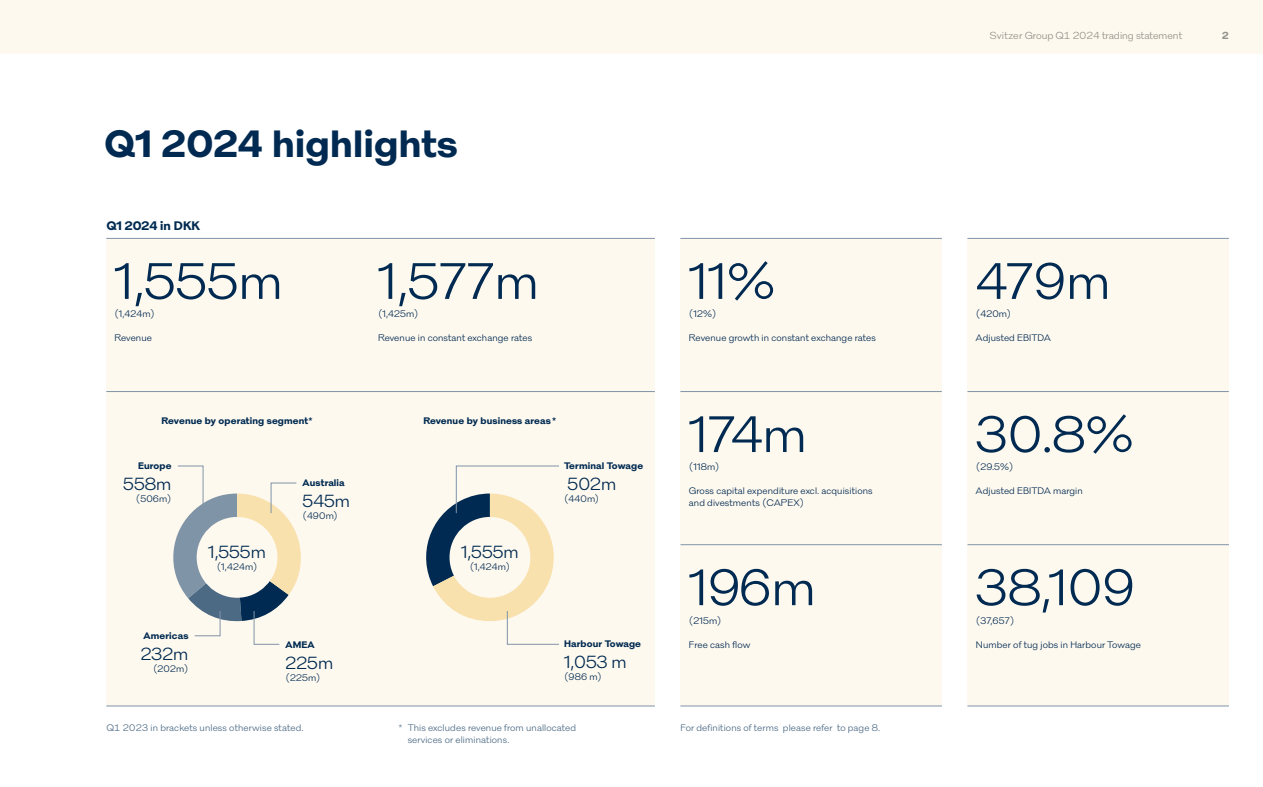
<style>
.page{position:relative;width:1263px;height:787px;background:#fff}
.page>*{position:absolute;margin:0;border:0;box-sizing:border-box;transform-origin:0 0}
.t1{font:52.5px "Svitzer Prop";color:#002a51}
.t2{font:700 39px "Svitzer Prop";letter-spacing:.01em;color:#002a51}
.t3{font:18px "Svitzer Prop";color:#002a51}
.t4{font:700 12.75px "Svitzer Prop";color:#002a51}
.t5{font:10.5px "Svitzer Tab";color:#91928b}
.t6{font:700 10.5px "Svitzer Tab";color:#91928b}
.t7{font:9.75px/12px "Svitzer Prop";letter-spacing:.015em;color:#002a51}
.t8{font:9.75px/12px "Svitzer Tab";letter-spacing:.015em;color:#4d6a85}
.t9{font:700 9.75px "Svitzer Prop";letter-spacing:.015em;color:#002a51}
</style>
<div class="page">
<div style="left:106px;top:238px;width:549px;height:468px;background:#fef9ef"></div>
<div style="left:680px;top:238px;width:262px;height:468px;background:#fef9ef"></div>
<div style="left:967px;top:238px;width:262px;height:468px;background:#fef9ef"></div>
<hr style="left:680px;top:238px;width:262px;height:1px;background:#8094a8">
<hr style="left:967px;top:238px;width:262px;height:1px;background:#8094a8">
<hr style="left:680px;top:391px;width:262px;height:1px;background:#8094a8">
<hr style="left:967px;top:391px;width:262px;height:1px;background:#8094a8">
<hr style="left:680px;top:544px;width:262px;height:1px;background:#8094a8">
<hr style="left:967px;top:544px;width:262px;height:1px;background:#8094a8">
<hr style="left:106px;top:238px;width:549px;height:1px;background:#8094a8">
<hr style="left:106px;top:391px;width:549px;height:1px;background:#8094a8">
<hr style="left:106px;top:705px;width:549px;height:1px;background:#8094a8">
<hr style="left:967px;top:705px;width:262px;height:1px;background:#8094a8">
<hr style="left:680px;top:705px;width:262px;height:1px;background:#8094a8">
<svg style="left:173px;top:465px;width:128px;height:179px"></svg>
<svg style="left:426px;top:465px;width:133px;height:179px"></svg>
<div style="left:0;top:0;width:1263px;height:54px;background:#fef9ef"></div>
<h2 class="t2" style="left:104px;top:114px;width:355px">Q1 2024 highlights</h2>
<h3 class="t4" style="left:106px;top:216px;width:95px">Q1 2024 in DKK</h3>
<h1 class="t1" style="left:114px;top:243px;width:170px">1,555m</h1>
<p class="t7" style="left:114px;top:307px;width:42px">(1,424m)</p>
<h1 class="t1" style="left:378px;top:243px;width:162px">1,577m</h1>
<p class="t7" style="left:378px;top:307px;width:42px">(1,425m)</p>
<p class="t7" style="left:114px;top:331px;width:39px">Revenue</p>
<p class="t7" style="left:378px;top:331px;width:156px">Revenue in constant exchange rates</p>
<p class="t9" style="left:162px;top:413px;width:152px">Revenue by operating segment*</p>
<p class="t9" style="left:423px;top:413px;width:135px">Revenue by business areas *</p>
<p class="t9" style="left:138px;top:458px;width:35px">Europe</p>
<h3 class="t3" style="left:123px;top:471px;width:50px">558m</h3>
<p class="t7" style="left:136px;top:492px;width:37px">(506m)</p>
<h3 class="t3" style="left:208px;top:539px;width:59px">1,555m</h3>
<p class="t7" style="left:217px;top:560px;width:42px">(1,424m)</p>
<p class="t9" style="left:303px;top:475px;width:44px">Australia</p>
<h3 class="t3" style="left:303px;top:488px;width:49px">545m</h3>
<p class="t7" style="left:303px;top:509px;width:37px">(490m)</p>
<p class="t9" style="left:144px;top:628px;width:46px">Americas</p>
<h3 class="t3" style="left:141px;top:640px;width:49px">232m</h3>
<p class="t7" style="left:153px;top:661px;width:37px">(202m)</p>
<p class="t9" style="left:286px;top:637px;width:31px">AMEA</p>
<h3 class="t3" style="left:286px;top:650px;width:49px">225m</h3>
<p class="t7" style="left:286px;top:671px;width:36px">(225m)</p>
<h3 class="t3" style="left:461px;top:539px;width:59px">1,555m</h3>
<p class="t7" style="left:470px;top:560px;width:42px">(1,424m)</p>
<p class="t9" style="left:564px;top:458px;width:81px">Terminal Towage</p>
<h3 class="t3" style="left:568px;top:471px;width:50px">502m</h3>
<p class="t7" style="left:564px;top:492px;width:37px">(440m)</p>
<p class="t9" style="left:564px;top:636px;width:79px">Harbour Towage</p>
<h3 class="t3" style="left:564px;top:649px;width:64px">1,053 m</h3>
<p class="t7" style="left:564px;top:670px;width:39px">(986 m)</p>
<h1 class="t1" style="left:689px;top:243px;width:88px">11%</h1>
<p class="t7" style="left:689px;top:307px;width:29px">(12%)</p>
<p class="t7" style="left:689px;top:331px;width:188px">Revenue growth in constant exchange rates</p>
<h1 class="t1" style="left:689px;top:396px;width:119px">174m</h1>
<p class="t7" style="left:689px;top:460px;width:32px">(118m)</p>
<p class="t7" style="left:689px;top:484px;width:185px">Gross capital expenditure excl. acquisitions and divestments (CAPEX)</p>
<h1 class="t1" style="left:689px;top:549px;width:128px">196m</h1>
<p class="t7" style="left:689px;top:613px;width:34px">(215m)</p>
<p class="t7" style="left:689px;top:637px;width:63px">Free cash flow</p>
<p class="t8" style="left:106px;top:720px;width:199px">Q1 2023 in brackets unless otherwise stated.</p>
<p class="t8" style="left:408px;top:720px;width:170px;text-indent:-9px">* This excludes revenue from unallocated services or eliminations.</p>
<p class="t8" style="left:680px;top:720px;width:201px">For definitions of terms please refer to page 8.</p>
<p class="t5" style="left:990px;top:28px;width:194px">Svitzer Group Q1 2024 trading statement</p>
<p class="t6" style="left:1222px;top:28px;width:9px">2</p>
<h1 class="t1" style="left:976px;top:243px;width:136px">479m</h1>
<p class="t7" style="left:976px;top:307px;width:37px">(420m)</p>
<p class="t7" style="left:976px;top:331px;width:76px">Adjusted EBITDA</p>
<h1 class="t1" style="left:976px;top:396px;width:159px">30.8%</h1>
<p class="t7" style="left:976px;top:460px;width:39px">(29.5%)</p>
<p class="t7" style="left:976px;top:484px;width:108px">Adjusted EBITDA margin</p>
<h1 class="t1" style="left:976px;top:549px;width:161px">38,109</h1>
<p class="t7" style="left:976px;top:613px;width:40px">(37,657)</p>
<p class="t7" style="left:976px;top:637px;width:167px">Number of tug jobs in Harbour Towage</p>
</div>
